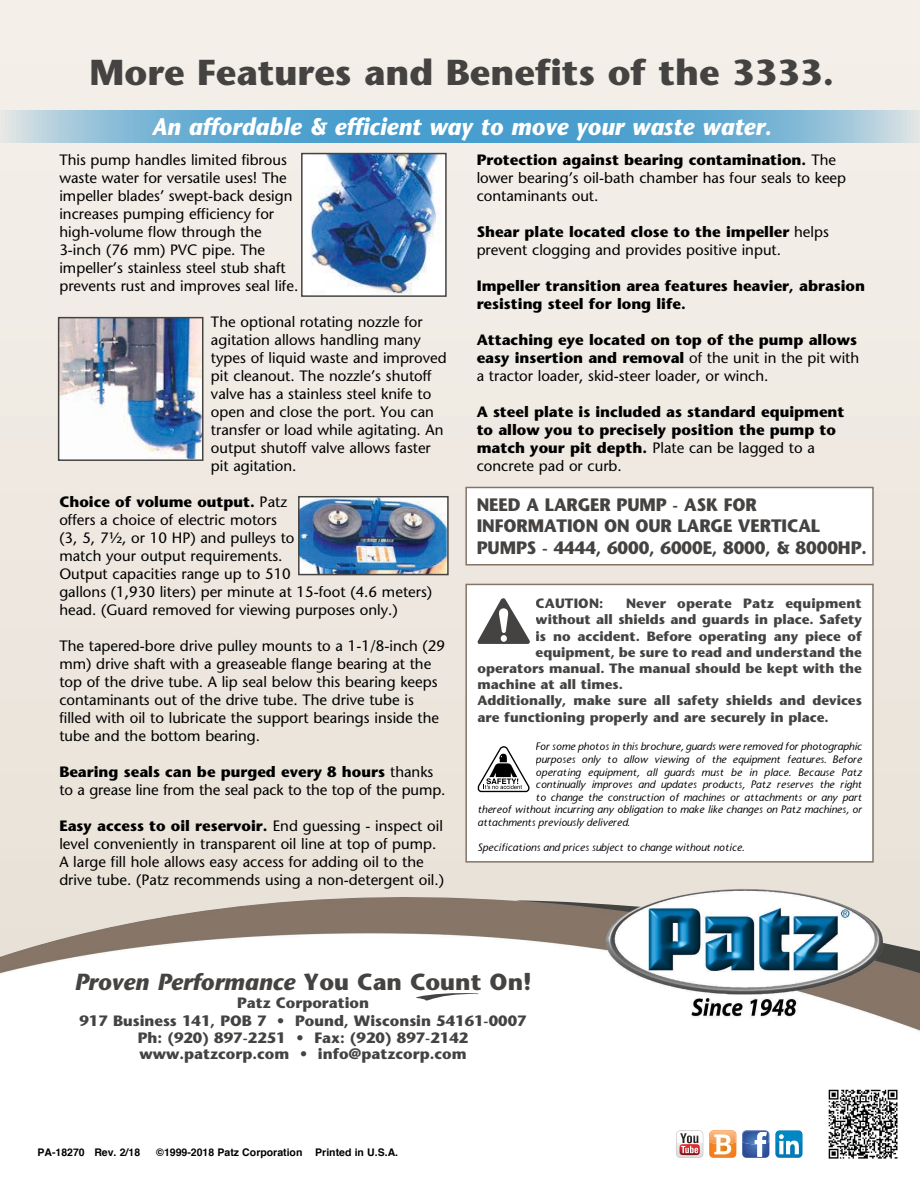
<style>
.page{position:relative;width:920px;height:1189px;background:#fff}
.page>*{position:absolute;margin:0;border:0;box-sizing:border-box;transform-origin:0 0}
.t1{font:700 36px "Stone Sans";color:#454341}
.t2{font:italic 700 24px "Stone Sans";color:#fff;scale:.95 1}
.t3{font:italic 700 23.25px "Stone Sans";color:#454341}
.t4{font:700 18px/21.6px "Stone Sans";letter-spacing:-.005em;color:#454341;scale:.94 1}
.t5{font:15px/18px "Stone Sans";color:#000}
.t6{font:700 15px/18px "Stone Sans";color:#000}
.t7{font:700 15px/18px "Stone Sans";color:#454341;text-align:center}
.t8{font:700 13.5px "Stone Sans";color:#454341}
.t9{font:italic 500 10.5px "Stone Sans";color:#000}
.t10{font:700 10.5px "Helvetica";color:#000}
.s1{font-weight:700}
.s2{font-weight:400}
.s3{font-style:normal}
</style>
<div class="page">
<div style="left:0;top:0;width:919px;height:882px;background:#f0ebe3"></div>
<div style="left:465px;top:486px;width:408px;height:79px;background:#fff;border:2px solid #857568"></div>
<img style="left:304px;top:156px;width:139px;height:138px">
<div style="left:301px;top:153px;width:145px;height:144px;border:2px solid #454341"></div>
<img style="left:61px;top:320px;width:139px;height:138px">
<div style="left:58px;top:317px;width:145px;height:144px;border:2px solid #454341"></div>
<img style="left:301px;top:499px;width:144px;height:73px">
<div style="left:298px;top:496px;width:150px;height:79px;border:2px solid #454341"></div>
<svg style="left:0;top:111px;width:919px;height:32px;background:#6eafd3"></svg>
<img style="left:0;top:882px;width:919px;height:276px">
<svg style="left:676px;top:1130px;width:27px;height:27px"></svg>
<svg style="left:709px;top:1130px;width:27px;height:27px"></svg>
<svg style="left:742px;top:1130px;width:27px;height:27px"></svg>
<svg style="left:775px;top:1130px;width:27px;height:27px"></svg>
<svg style="left:775px;top:1131px;width:26px;height:23px"></svg>
<svg style="left:416px;top:992px;width:62px;height:8px"></svg>
<div style="left:465px;top:583px;width:408px;height:279px;background:#fff;border:2px solid #857568"></div>
<svg style="left:477px;top:598px;width:53px;height:46px"></svg>
<svg style="left:477px;top:746px;width:52px;height:46px"></svg>
<img style="left:823px;top:1084px;width:78px;height:75px">
<h1 class="t1" style="left:90px;top:49px;width:746px">More Features and Benefits of the 3333.</h1>
<h2 class="t2" style="left:152px;top:112px;width:654px">An affordable &amp; efficient way to move your waste water.</h2>
<p class="t5" style="left:59px;top:151px;width:240px">This pump handles limited fibrous waste water for versatile uses! The impeller blades’ swept-back design increases pumping efficiency for high-volume flow through the 3-inch (76 mm) PVC pipe. The impeller’s stainless steel stub shaft prevents rust and improves seal life.</p>
<p class="t5" style="left:211px;top:313px;width:237px">The optional rotating nozzle for agitation allows handling many types of liquid waste and improved pit cleanout. The nozzle’s shutoff valve has a stainless steel knife to open and close the port. You can transfer or load while agitating. An output shutoff valve allows faster pit agitation.</p>
<p class="t5" style="left:59px;top:493px;width:374px"><span class="s1">Choice of volume output.</span> Patz<br>offers a choice of electric motors<br>(3, 5, 7½, or 10 HP) and pulleys to<br>match your output requirements.<br>Output capacities range up to 510<br>gallons (1,930 liters) per minute at 15-foot (4.6 meters) head. (Guard removed for viewing purposes only.)</p>
<p class="t5" style="left:59px;top:637px;width:387px">The tapered-bore drive pulley mounts to a 1-1/8-inch (29 mm) drive shaft with a greaseable flange bearing at the top of the drive tube. A lip seal below this bearing keeps contaminants out of the drive tube. The drive tube is filled with oil to lubricate the support bearings inside the tube and the bottom bearing.</p>
<p class="t5" style="left:59px;top:763px;width:387px"><span class="s1">Bearing seals can be purged every 8 hours</span> thanks to a grease line from the seal pack to the top of the pump.</p>
<p class="t5" style="left:59px;top:817px;width:386px"><span class="s1">Easy access to oil reservoir.</span> End guessing - inspect oil level conveniently in transparent oil line at top of pump.<br>A large fill hole allows easy access for adding oil to the drive tube. (Patz recommends using a non-detergent oil.)</p>
<p class="t5" style="left:476px;top:151px;width:371px"><span class="s1">Protection against bearing contamination.</span> The lower bearing’s oil-bath chamber has four seals to keep contaminants out.</p>
<p class="t5" style="left:476px;top:223px;width:353px"><span class="s1">Shear plate located close to the impeller</span> helps prevent clogging and provides positive input.</p>
<p class="t6" style="left:476px;top:277px;width:390px">Impeller transition area features heavier, abrasion resisting steel for long life.</p>
<p class="t6" style="left:476px;top:331px;width:384px">Attaching eye located on top of the pump allows easy insertion and removal <span class="s2">of the unit in the pit with a tractor loader, skid-steer loader, or winch.</span></p>
<p class="t6" style="left:476px;top:403px;width:369px">A steel plate is included as standard equipment to allow you to precisely position the pump to match your pit depth. <span class="s2">Plate can be lagged to a concrete pad or curb.</span></p>
<p class="t4" style="left:476px;top:493px;width:416px">NEED A LARGER PUMP - ASK FOR<br>INFORMATION ON OUR LARGE VERTICAL<br>PUMPS - 4444, 6000, 6000E, 8000, &amp; 8000HP.</p>
<p class="t8" style="left:535px;top:595px;width:69px">CAUTION:</p>
<p class="t8" style="left:626px;top:595px;width:237px">Never operate Patz equipment</p>
<p class="t8" style="left:535px;top:611px;width:328px">without all shields and guards in place. Safety</p>
<p class="t8" style="left:535px;top:627px;width:328px">is no accident. Before operating any piece of</p>
<p class="t8" style="left:535px;top:643px;width:328px">equipment, be sure to read and understand the</p>
<p class="t8" style="left:477px;top:659px;width:386px">operators manual. The manual should be kept with the</p>
<p class="t8" style="left:477px;top:676px;width:147px">machine at all times.</p>
<p class="t8" style="left:477px;top:692px;width:386px">Additionally, make sure all safety shields and devices</p>
<p class="t8" style="left:477px;top:708px;width:352px">are functioning properly and are securely in place.</p>
<p class="t9" style="left:535px;top:740px;width:328px">For some photos in this brochure, guards were removed for photographic</p>
<p class="t9" style="left:535px;top:753px;width:328px">purposes only to allow viewing of the equipment features. Before</p>
<p class="t9" style="left:535px;top:765px;width:328px">operating equipment, all guards must be in place. Because Patz</p>
<p class="t9" style="left:535px;top:778px;width:328px">continually improves and updates products, Patz reserves the right</p>
<p class="t9" style="left:535px;top:790px;width:328px">to change the construction of machines or attachments or any part</p>
<p class="t9" style="left:477px;top:803px;width:386px">thereof without incurring any obligation to make like changes on Patz machines, or</p>
<p class="t9" style="left:477px;top:816px;width:154px">attachments previously delivered.</p>
<p class="t9" style="left:477px;top:841px;width:268px">Specifications and prices subject to change without notice.</p>
<h3 class="t3" style="left:74px;top:967px;width:458px">Proven Performance <span class="s3">You Can Count On!</span></h3>
<p class="t7" style="left:79px;top:993px;width:448px">Patz Corporation<br>917 Business 141, POB 7 • Pound, Wisconsin 54161-0007</p>
<p class="t7" style="left:138px;top:1029px;width:332px;line-height:16.5px;text-align:left">Ph: (920) 897-2251 • Fax: (920) 897-2142 www.patzcorp.com • info@patzcorp.com</p>
<p class="t10" style="left:37px;top:1144px;width:104px">PA-18270 Rev. 2/18</p>
<p class="t10" style="left:156px;top:1144px;width:243px">©1999-2018 Patz Corporation Printed in U.S.A.</p>
</div>
